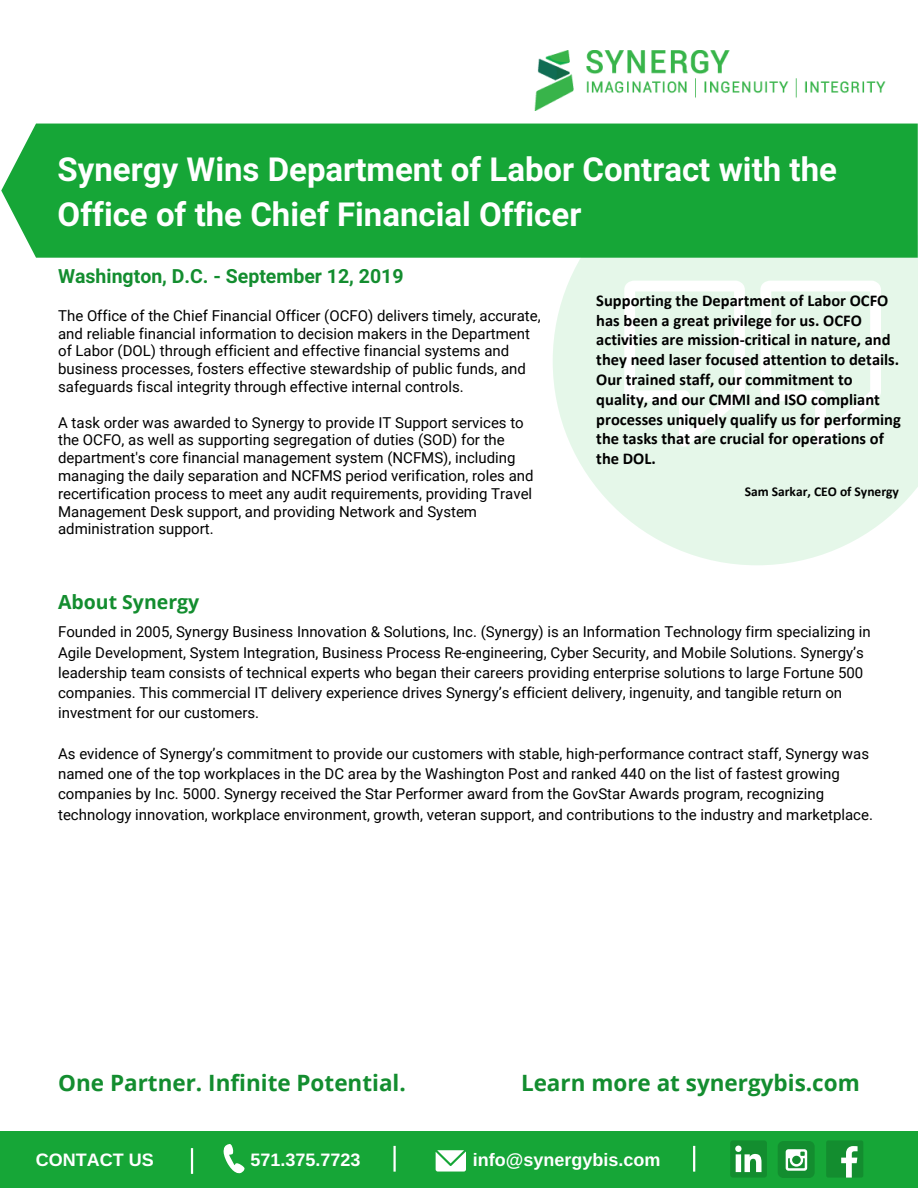
<style>
.page{position:relative;width:918px;height:1188px;background:#fff}
.page>*{position:absolute;margin:0;border:0;box-sizing:border-box;transform-origin:0 0}
.t1{font:700 33px/45.3px "Roboto";color:#fff}
.t2{font:700 22.5px "Open Sans";color:#138d2f}
.t3{font:700 19.5px "Roboto";color:#138d2f}
.t4{font:700 19.5px "Open Sans";color:#138d2f}
.t5{font:700 18px "Arimo";color:#fff}
.t6{font:700 16.5px/19.8px "Calibri";color:#000}
.t7{font:15px/17.9px "Roboto";color:#000}
.t8{font:700 13.5px "Calibri";color:#000}
</style>
<div class="page">
<div style="left:0;top:1131px;width:918px;height:57px;background:#16a637"></div>
<svg style="left:223px;top:1144px;width:22px;height:30px"></svg>
<svg style="left:436px;top:1150px;width:30px;height:22px"></svg>
<svg style="left:191px;top:1148px;width:2px;height:26px"></svg>
<svg style="left:393px;top:1146px;width:3px;height:26px"></svg>
<div style="left:826px;top:1140px;width:37px;height:38px;background:#138d2f;border-radius:2px"></div>
<svg style="left:841px;top:1146px;width:17px;height:32px"></svg>
<div style="left:730px;top:1140px;width:37px;height:38px;background:#138d2f;border-radius:3px"></div>
<svg style="left:735px;top:1146px;width:27px;height:26px"></svg>
<div style="left:778px;top:1141px;width:37px;height:37px;background:#138d2f;border-radius:6px"></div>
<svg style="left:786px;top:1149px;width:21px;height:22px"></svg>
<svg style="left:693px;top:1146px;width:2px;height:26px"></svg>
<svg style="left:553px;top:258px;width:365px;height:307px;fill:#e5f7e9"></svg>
<svg style="left:624px;top:281px;width:121px;height:167px"></svg>
<svg style="left:760px;top:281px;width:121px;height:167px"></svg>
<img style="left:535px;top:50px;width:351px;height:60px">
<div style="left:1px;top:124px;width:917px;height:134px;background:#16a637"></div>
<h1 class="t1" style="left:58px;top:145px;width:781px">Synergy Wins Department of Labor Contract with the<br>Office of the Chief Financial Officer</h1>
<h3 class="t3" style="left:58px;top:263px;width:347px">Washington, D.C. - September 12, 2019</h3>
<p class="t7" style="left:58px;top:306px;width:484px">The Office of the Chief Financial Officer (OCFO) delivers timely, accurate, and reliable financial information to decision makers in the Department of Labor (DOL) through efficient and effective financial systems and business processes, fosters effective stewardship of public funds, and safeguards fiscal integrity through effective internal controls.</p>
<p class="t7" style="left:58px;top:413px;width:477px">A task order was awarded to Synergy to provide IT Support services to the OCFO, as well as supporting segregation of duties (SOD) for the department's core financial management system (NCFMS), including managing the daily separation and NCFMS period verification, roles and recertification process to meet any audit requirements, providing Travel Management Desk support, and providing Network and System administration support.</p>
<p class="t6" style="left:596px;top:290px;width:306px">Supporting the Department of Labor OCFO has been a great privilege for us. OCFO activities are mission-critical in nature, and they need laser focused attention to details.<br>Our trained staff, our commitment to quality, and our CMMI and ISO compliant processes uniquely qualify us for performing the tasks that are crucial for operations of the DOL.</p>
<p class="t8" style="left:745px;top:482px;width:156px">Sam Sarkar, CEO of Synergy</p>
<h3 class="t4" style="left:58px;top:588px;width:143px">About Synergy</h3>
<p class="t7" style="left:58px;top:621px;width:814px;line-height:20.2px">Founded in 2005, Synergy Business Innovation &amp; Solutions, Inc. (Synergy) is an Information Technology firm specializing in Agile Development, System Integration, Business Process Re-engineering, Cyber Security, and Mobile Solutions. Synergy’s leadership team consists of technical experts who began their careers providing enterprise solutions to large Fortune 500 companies. This commercial IT delivery experience drives Synergy’s efficient delivery, ingenuity, and tangible return on investment for our customers.</p>
<p class="t7" style="left:58px;top:743px;width:816px;line-height:20.2px">As evidence of Synergy’s commitment to provide our customers with stable, high-performance contract staff, Synergy was named one of the top workplaces in the DC area by the Washington Post and ranked 440 on the list of fastest growing companies by Inc. 5000. Synergy received the Star Performer award from the GovStar Awards program, recognizing technology innovation, workplace environment, growth, veteran support, and contributions to the industry and marketplace.</p>
<h2 class="t2" style="left:58px;top:1067px;width:349px">One Partner. Infinite Potential.</h2>
<h2 class="t2" style="left:521px;top:1067px;width:340px">Learn more at synergybis.com</h2>
<p class="t5" style="left:36px;top:1150px;width:119px">CONTACT US</p>
<p class="t5" style="left:250px;top:1150px;width:112px">571.375.7723</p>
<p class="t5" style="left:473px;top:1150px;width:189px">info@synergybis.com</p>
</div>
